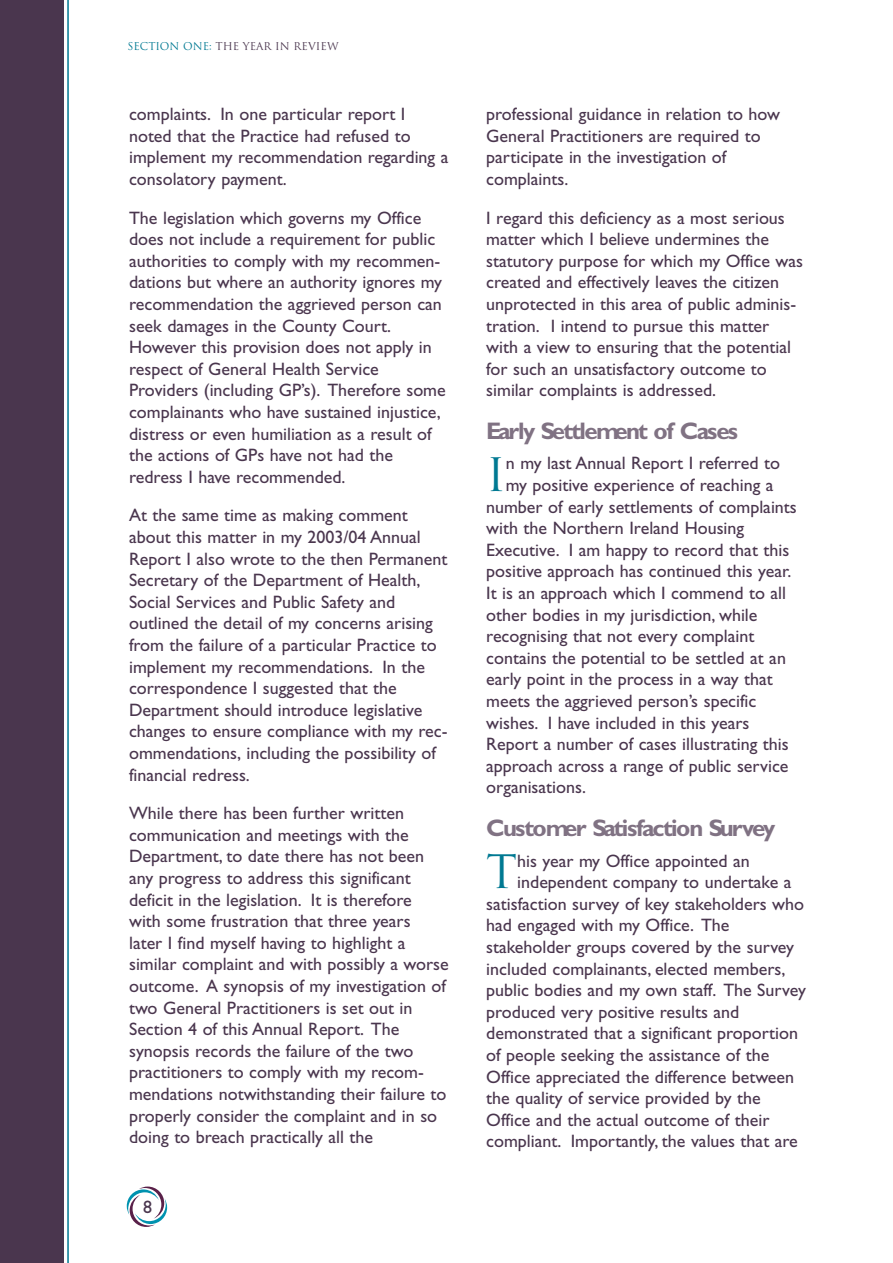
<style>
.page{position:relative;width:893px;height:1263px;background:#fff}
.page>*{position:absolute;margin:0;border:0;box-sizing:border-box;transform-origin:0 0}
.t1{font:45px "Trajan";color:#007992}
.t2{font:700 24px "Gill Sans";letter-spacing:-.075em;color:#807283}
.t3{font:18px/21.6px "Gill Sans";color:#4a364e}
.t4{font:10.5px "Trajan";color:#4a364e}
.s1{color:#007992}
</style>
<div class="page">
<div style="left:0;top:0;width:64px;height:1263px;background:#4a364e"></div>
<svg style="left:127px;top:1186px;width:40px;height:41px"></svg>
<hr style="left:67px;top:0;width:2px;height:1263px;background:#007992">
<p class="t4" style="left:128px;top:41px;width:213px"><span class="s1">SECTION ONE:</span> THE YEAR IN REVIEW</p>
<p class="t3" style="left:129px;top:105px;width:321px">complaints. In one particular report I noted that the Practice had refused to implement my recommendation regarding a consolatory payment.</p>
<p class="t3" style="left:129px;top:208px;width:318px">The legislation which governs my Office does not include a requirement for public authorities to comply with my recommen&shy;dations but where an authority ignores my recommendation the aggrieved person can seek damages in the County Court.<br>However this provision does not apply in respect of General Health Service Providers (including GP’s). Therefore some complainants who have sustained injustice, distress or even humiliation as a result of the actions of GPs have not had the redress I have recommended.</p>
<p class="t3" style="left:129px;top:506px;width:320px">At the same time as making comment about this matter in my 2003/04 Annual Report I also wrote to the then Permanent Secretary of the Department of Health, Social Services and Public Safety and outlined the detail of my concerns arising from the failure of a particular Practice to implement my recommendations. In the correspondence I suggested that the Department should introduce legislative changes to ensure compliance with my rec&shy;ommendations, including the possibility of financial redress.</p>
<p class="t3" style="left:129px;top:804px;width:321px">While there has been further written communication and meetings with the Department, to date there has not been any progress to address this significant deficit in the legislation. It is therefore<br>with some frustration that three years<br>later I find myself having to highlight a similar complaint and with possibly a worse outcome. A synopsis of my investigation of two General Practitioners is set out in Section 4 of this Annual Report. The synopsis records the failure of the two practitioners to comply with my recom&shy;mendations notwithstanding their failure to properly consider the complaint and in so doing to breach practically all the</p>
<p class="t3" style="left:143px;top:1198px;width:10px">8</p>
<p class="t3" style="left:486px;top:105px;width:295px">professional guidance in relation to how<br>General Practitioners are required to participate in the investigation of complaints.</p>
<p class="t3" style="left:486px;top:208px;width:318px">I regard this deficiency as a most serious matter which I believe undermines the statutory purpose for which my Office was created and effectively leaves the citizen unprotected in this area of public adminis&shy;tration. I intend to pursue this matter with a view to ensuring that the potential for such an unsatisfactory outcome to similar complaints is addressed.</p>
<h2 class="t2" style="left:486px;top:422px;width:253px">Early Settlement of Cases</h2>
<h1 class="t1" style="left:486px;top:449px;width:21px">I</h1>
<p class="t3" style="left:506px;top:454px;width:276px">n my last Annual Report I referred to</p>
<p class="t3" style="left:506px;top:476px;width:269px">my positive experience of reaching a</p>
<p class="t3" style="left:486px;top:497px;width:312px">number of early settlements of complaints</p>
<p class="t3" style="left:486px;top:519px;width:259px">with the Northern Ireland Housing</p>
<p class="t3" style="left:486px;top:541px;width:305px">Executive. I am happy to record that this</p>
<p class="t3" style="left:486px;top:562px;width:306px">positive approach has continued this year.</p>
<p class="t3" style="left:486px;top:584px;width:301px">It is an approach which I commend to all</p>
<p class="t3" style="left:486px;top:605px;width:273px">other bodies in my jurisdiction, while</p>
<p class="t3" style="left:486px;top:627px;width:270px">recognising that not every complaint</p>
<p class="t3" style="left:486px;top:649px;width:301px">contains the potential to be settled at an</p>
<p class="t3" style="left:486px;top:670px;width:288px">early point in the process in a way that</p>
<p class="t3" style="left:486px;top:692px;width:272px">meets the aggrieved person’s specific</p>
<p class="t3" style="left:486px;top:713px;width:265px">wishes. I have included in this years</p>
<p class="t3" style="left:486px;top:735px;width:304px">Report a number of cases illustrating this</p>
<p class="t3" style="left:486px;top:757px;width:304px">approach across a range of public service</p>
<p class="t3" style="left:486px;top:778px;width:101px">organisations.</p>
<h2 class="t2" style="left:486px;top:819px;width:291px">Customer Satisfaction Survey</h2>
<h1 class="t1" style="left:486px;top:846px;width:33px">T</h1>
<p class="t3" style="left:517px;top:851px;width:234px">his year my Office appointed an</p>
<p class="t3" style="left:517px;top:873px;width:276px">independent company to undertake a</p>
<p class="t3" style="left:486px;top:894px;width:319px">satisfaction survey of key stakeholders who</p>
<p class="t3" style="left:486px;top:916px;width:245px">had engaged with my Office. The</p>
<p class="t3" style="left:486px;top:938px;width:309px">stakeholder groups covered by the survey</p>
<p class="t3" style="left:486px;top:959px;width:301px">included complainants, elected members,</p>
<p class="t3" style="left:486px;top:981px;width:321px">public bodies and my own staff. The Survey</p>
<p class="t3" style="left:486px;top:1002px;width:255px">produced very positive results and</p>
<p class="t3" style="left:486px;top:1024px;width:313px">demonstrated that a significant proportion</p>
<p class="t3" style="left:486px;top:1046px;width:285px">of people seeking the assistance of the</p>
<p class="t3" style="left:486px;top:1067px;width:309px">Office appreciated the difference between</p>
<p class="t3" style="left:486px;top:1089px;width:276px">the quality of service provided by the</p>
<p class="t3" style="left:486px;top:1110px;width:285px">Office and the actual outcome of their</p>
<p class="t3" style="left:486px;top:1132px;width:313px">compliant. Importantly, the values that are</p>
</div>
